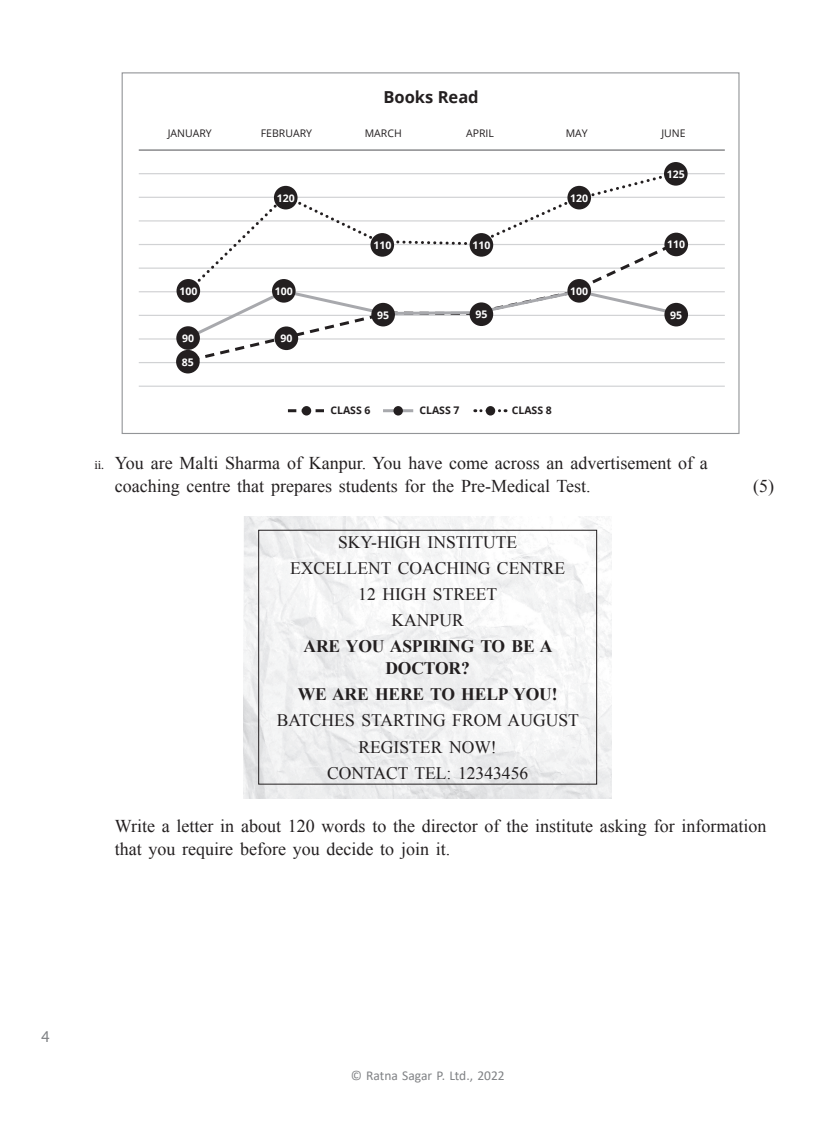
<style>
.page{position:relative;width:838px;height:1136px;background:#fff}
.page>*{position:absolute;margin:0;border:0;box-sizing:border-box;transform-origin:0 0}
._1-Body_Minion_Pro{font:18px/22.5px "Times New Roman";color:#231f20}
.t1{font:17.55px/26.1px "Times New Roman";color:#231f20;text-align:center}
.t2{font:700 16.5px "Open Sans";color:#231f20}
.t3{font:15px "Lucida Sans";color:#808285}
.t4{font:13.5px "Calibri";color:#808285}
.t5{font:700 10.5px "Open Sans";color:#fff}
.t6{font:10.5px "Open Sans";color:#231f20}
.t7{font:700 10.5px "Open Sans";color:#231f20}
.s1{font-family:"Minion Pro";font-size:12.75px}
.s2{font-weight:700}
</style>
<div class="page">
<hr style="left:139px;top:149px;width:586px;height:2px;background:#6c6d70">
<hr style="left:139px;top:173px;width:586px;height:1px;background:#d1d2d4">
<hr style="left:139px;top:197px;width:586px;height:1px;background:#d1d2d4">
<hr style="left:139px;top:220px;width:586px;height:1px;background:#d1d2d4">
<hr style="left:139px;top:244px;width:586px;height:1px;background:#d1d2d4">
<hr style="left:139px;top:267px;width:586px;height:2px;background:#d1d2d4">
<hr style="left:139px;top:291px;width:586px;height:1px;background:#d1d2d4">
<hr style="left:139px;top:315px;width:586px;height:1px;background:#d1d2d4">
<hr style="left:139px;top:338px;width:586px;height:1px;background:#d1d2d4">
<hr style="left:139px;top:362px;width:586px;height:1px;background:#d1d2d4">
<hr style="left:139px;top:385px;width:586px;height:2px;background:#d1d2d4">
<svg style="left:192px;top:174px;width:483px;height:184px"></svg>
<div style="left:664px;top:162px;width:23px;height:24px;background:#231f20;border-radius:50%"></div>
<div style="left:567px;top:186px;width:24px;height:23px;background:#231f20;border-radius:50%"></div>
<div style="left:469px;top:233px;width:24px;height:24px;background:#231f20;border-radius:50%"></div>
<div style="left:370px;top:233px;width:24px;height:24px;background:#231f20;border-radius:50%"></div>
<div style="left:274px;top:186px;width:23px;height:23px;background:#231f20;border-radius:50%"></div>
<div style="left:176px;top:279px;width:24px;height:23px;background:#231f20;border-radius:50%"></div>
<div style="left:272px;top:279px;width:24px;height:23px;background:#231f20;border-radius:50%"></div>
<div style="left:176px;top:350px;width:24px;height:23px;background:#231f20;border-radius:50%"></div>
<div style="left:274px;top:326px;width:24px;height:24px;background:#231f20;border-radius:50%"></div>
<div style="left:371px;top:303px;width:24px;height:23px;background:#231f20;border-radius:50%"></div>
<div style="left:469px;top:302px;width:24px;height:24px;background:#231f20;border-radius:50%"></div>
<div style="left:664px;top:303px;width:24px;height:23px;background:#231f20;border-radius:50%"></div>
<div style="left:567px;top:279px;width:24px;height:23px;background:#231f20;border-radius:50%"></div>
<div style="left:664px;top:233px;width:24px;height:23px;background:#231f20;border-radius:50%"></div>
<div style="left:176px;top:326px;width:24px;height:24px;background:#231f20;border-radius:50%"></div>
<svg style="left:288px;top:409px;width:36px;height:3px"></svg>
<hr style="left:383px;top:409px;width:30px;height:3px;background:#a8a9ad">
<svg style="left:475px;top:409px;width:31px;height:3px"></svg>
<div style="left:302px;top:406px;width:9px;height:9px;background:#231f20;border-radius:50%"></div>
<div style="left:393px;top:406px;width:10px;height:9px;background:#231f20;border-radius:50%"></div>
<div style="left:486px;top:406px;width:9px;height:9px;background:#231f20;border-radius:50%"></div>
<img style="left:244px;top:516px;width:367px;height:282px">
<div style="left:258px;top:530px;width:339px;height:254px;border:1px solid #231f20"></div>
<p class="t2" style="left:383px;top:86px;width:97px">Books Read</p>
<p class="t6" style="left:168px;top:126px;width:46px">JANUARY</p>
<p class="t6" style="left:261px;top:126px;width:53px">FEBRUARY</p>
<p class="t6" style="left:365px;top:126px;width:38px">MARCH</p>
<p class="t6" style="left:466px;top:126px;width:29px">APRIL</p>
<p class="t6" style="left:566px;top:126px;width:24px">MAY</p>
<p class="t6" style="left:661px;top:126px;width:26px">JUNE</p>
<p class="t5" style="left:667px;top:166px;width:19px">125</p>
<p class="t5" style="left:570px;top:190px;width:19px">120</p>
<p class="t5" style="left:373px;top:237px;width:19px">110</p>
<p class="t5" style="left:472px;top:237px;width:19px">110</p>
<p class="t5" style="left:277px;top:190px;width:19px">120</p>
<p class="t5" style="left:667px;top:237px;width:19px">110</p>
<p class="t5" style="left:179px;top:283px;width:19px">100</p>
<p class="t5" style="left:275px;top:283px;width:19px">100</p>
<p class="t5" style="left:182px;top:331px;width:13px">90</p>
<p class="t5" style="left:182px;top:354px;width:13px">85</p>
<p class="t5" style="left:280px;top:331px;width:13px">90</p>
<p class="t5" style="left:570px;top:283px;width:19px">100</p>
<p class="t5" style="left:377px;top:307px;width:13px">95</p>
<p class="t5" style="left:475px;top:307px;width:13px">95</p>
<p class="t5" style="left:670px;top:307px;width:13px">95</p>
<p class="t7" style="left:330px;top:403px;width:42px">CLASS 6</p>
<p class="t7" style="left:419px;top:403px;width:42px">CLASS 7</p>
<p class="t7" style="left:512px;top:403px;width:42px">CLASS 8</p>
<p class="_1-Body_Minion_Pro" style="left:115px;top:451px;width:594px;text-indent:-20px"><span class="s1">ii.</span> You are Malti Sharma of Kanpur. You have come across an advertisement of a coaching centre that prepares students for the Pre-Medical Test.</p>
<p class="t1" style="left:290px;top:528px;width:277px">SKY-HIGH INSTITUTE<br>EXCELLENT COACHING CENTRE<br>12 HIGH STREET<br>KANPUR<br><span class="s2">ARE YOU ASPIRING TO BE A</span></p>
<p class="t1" style="left:277px;top:654px;width:303px"><span class="s2">DOCTOR?<br>WE ARE HERE TO HELP YOU!<br></span>BATCHES STARTING FROM AUGUST<br>REGISTER NOW!<br>CONTACT TEL: 12343456</p>
<p class="_1-Body_Minion_Pro" style="left:753px;top:474px;width:22px">(5)</p>
<p class="_1-Body_Minion_Pro" style="left:115px;top:814px;width:653px">Write a letter in about 120 words to the director of the institute asking for information that you require before you decide to join it.</p>
<p class="t3" style="left:41px;top:1028px;width:11px">4</p>
<p class="t4" style="left:351px;top:1066px;width:156px">© Ratna Sagar P. Ltd., 2022</p>
</div>
